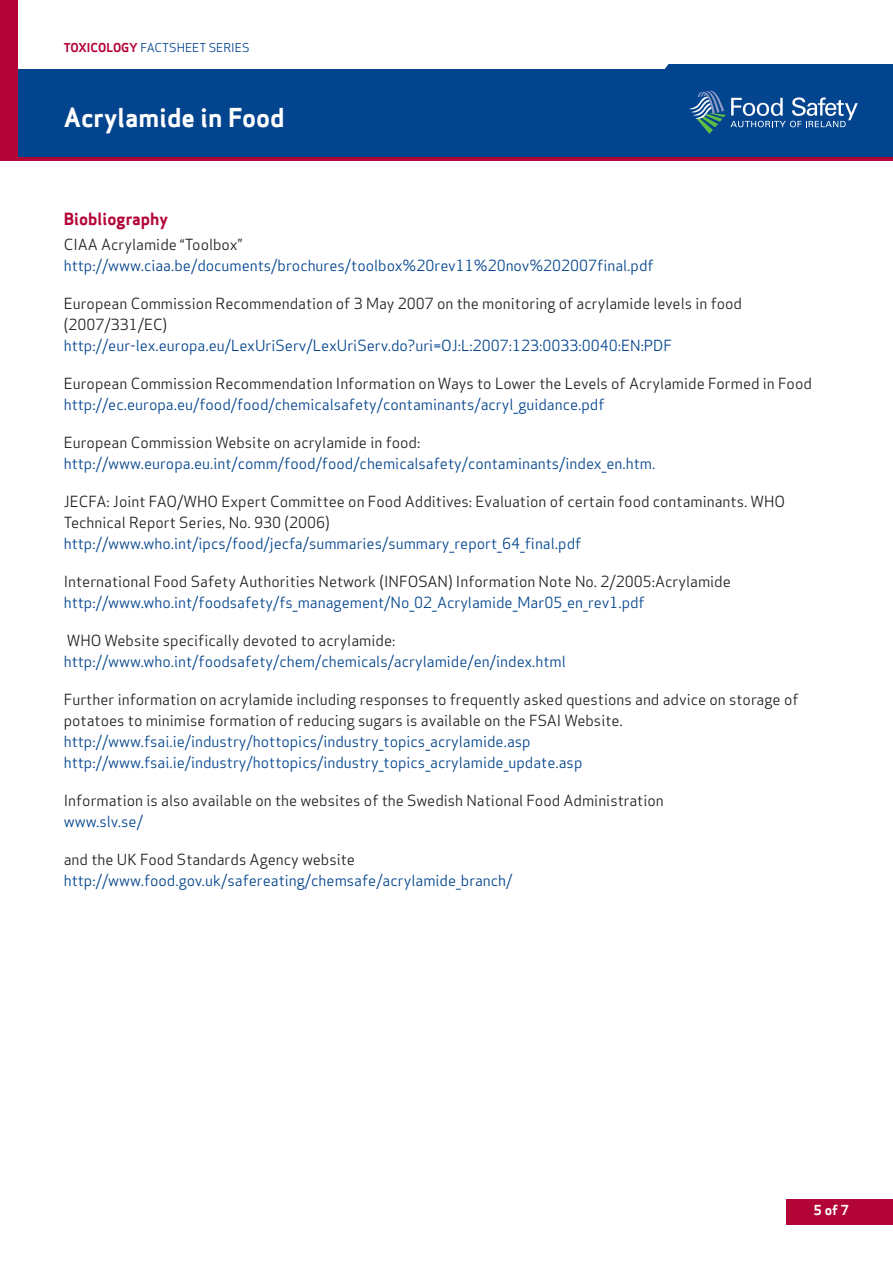
<style>
.page{position:relative;width:893px;height:1263px;background:#fff}
.page>*{position:absolute;margin:0;border:0;box-sizing:border-box;transform-origin:0 0}
.t1{font:25.5px "Apex Sans Bold T";color:#fff}
.t2{font:16.5px "Apex Sans Bold T";color:#b30437}
.t3{font:15px/21px "Apex Sans Book T";color:#231f20}
.t4{font:15px/21px "Apex Sans Book T";color:#02448d}
.t5{font:13.5px "Apex Sans Bold T";color:#fff}
.t6{font:12px "Apex Sans Book T";color:#02448d}
.s1{font-family:"Apex Sans Bold T";color:#b30437}
</style>
<div class="page">
<div style="left:787px;top:1199px;width:106px;height:26px;background:#b30437"></div>
<div style="left:0;top:70px;width:893px;height:87px;background:#02448d"></div>
<svg style="left:599px;top:64px;width:294px;height:70px"></svg>
<hr style="left:0;top:157px;width:893px;height:3px;background:#b30437">
<div style="left:0;top:0;width:17px;height:158px;background:#b30437"></div>
<p class="t6" style="left:64px;top:39px;width:187px"><span class="s1">TOXICOLOGY</span> FACTSHEET SERIES</p>
<h1 class="t1" style="left:64px;top:101px;width:222px">Acrylamide in Food</h1>
<p class="t2" style="left:64px;top:208px;width:106px">Biobliography</p>
<p class="t3" style="left:64px;top:234px;width:180px">CIAA Acrylamide “Toolbox”</p>
<p class="t4" style="left:64px;top:255px;width:591px">http://www.ciaa.be/documents/brochures/toolbox%20rev11%20nov%202007final.pdf</p>
<p class="t3" style="left:64px;top:293px;width:680px">European Commission Recommendation of 3 May 2007 on the monitoring of acrylamide levels in food (2007/331/EC)</p>
<p class="t4" style="left:64px;top:335px;width:610px">http://eur-lex.europa.eu/LexUriServ/LexUriServ.do?uri=OJ:L:2007:123:0033:0040:EN:PDF</p>
<p class="t3" style="left:64px;top:373px;width:750px">European Commission Recommendation Information on Ways to Lower the Levels of Acrylamide Formed in Food</p>
<p class="t4" style="left:64px;top:394px;width:542px">http://ec.europa.eu/food/food/chemicalsafety/contaminants/acryl_guidance.pdf</p>
<p class="t3" style="left:64px;top:432px;width:358px">European Commission Website on acrylamide in food:</p>
<p class="t4" style="left:64px;top:453px;width:593px">http://www.europa.eu.int/comm/food/food/chemicalsafety/contaminants/index_en.htm.</p>
<p class="t3" style="left:64px;top:491px;width:723px">JECFA: Joint FAO/WHO Expert Committee on Food Additives: Evaluation of certain food contaminants. WHO<br>Technical Report Series, No. 930 (2006)</p>
<p class="t4" style="left:64px;top:533px;width:519px">http://www.who.int/ipcs/food/jecfa/summaries/summary_report_64_final.pdf</p>
<p class="t3" style="left:64px;top:571px;width:669px">International Food Safety Authorities Network (INFOSAN) Information Note No. 2/2005:Acrylamide</p>
<p class="t4" style="left:64px;top:592px;width:582px">http://www.who.int/foodsafety/fs_management/No_02_Acrylamide_Mar05_en_rev1.pdf</p>
<p class="t3" style="left:67px;top:630px;width:330px">WHO Website specifically devoted to acrylamide:</p>
<p class="t4" style="left:64px;top:651px;width:504px">http://www.who.int/foodsafety/chem/chemicals/acrylamide/en/index.html</p>
<p class="t3" style="left:64px;top:689px;width:736px">Further information on acrylamide including responses to frequently asked questions and advice on storage of potatoes to minimise formation of reducing sugars is available on the FSAI Website.</p>
<p class="t4" style="left:64px;top:731px;width:520px">http://www.fsai.ie/industry/hottopics/industry_topics_acrylamide.asp http://www.fsai.ie/industry/hottopics/industry_topics_acrylamide_update.asp</p>
<p class="t3" style="left:64px;top:790px;width:601px">Information is also available on the websites of the Swedish National Food Administration</p>
<p class="t4" style="left:64px;top:811px;width:81px">www.slv.se/</p>
<p class="t3" style="left:64px;top:849px;width:293px">and the UK Food Standards Agency website</p>
<p class="t4" style="left:64px;top:870px;width:450px">http://www.food.gov.uk/safereating/chemsafe/acrylamide_branch/</p>
<p class="t5" style="left:814px;top:1201px;width:37px">5of 7</p>
</div>
